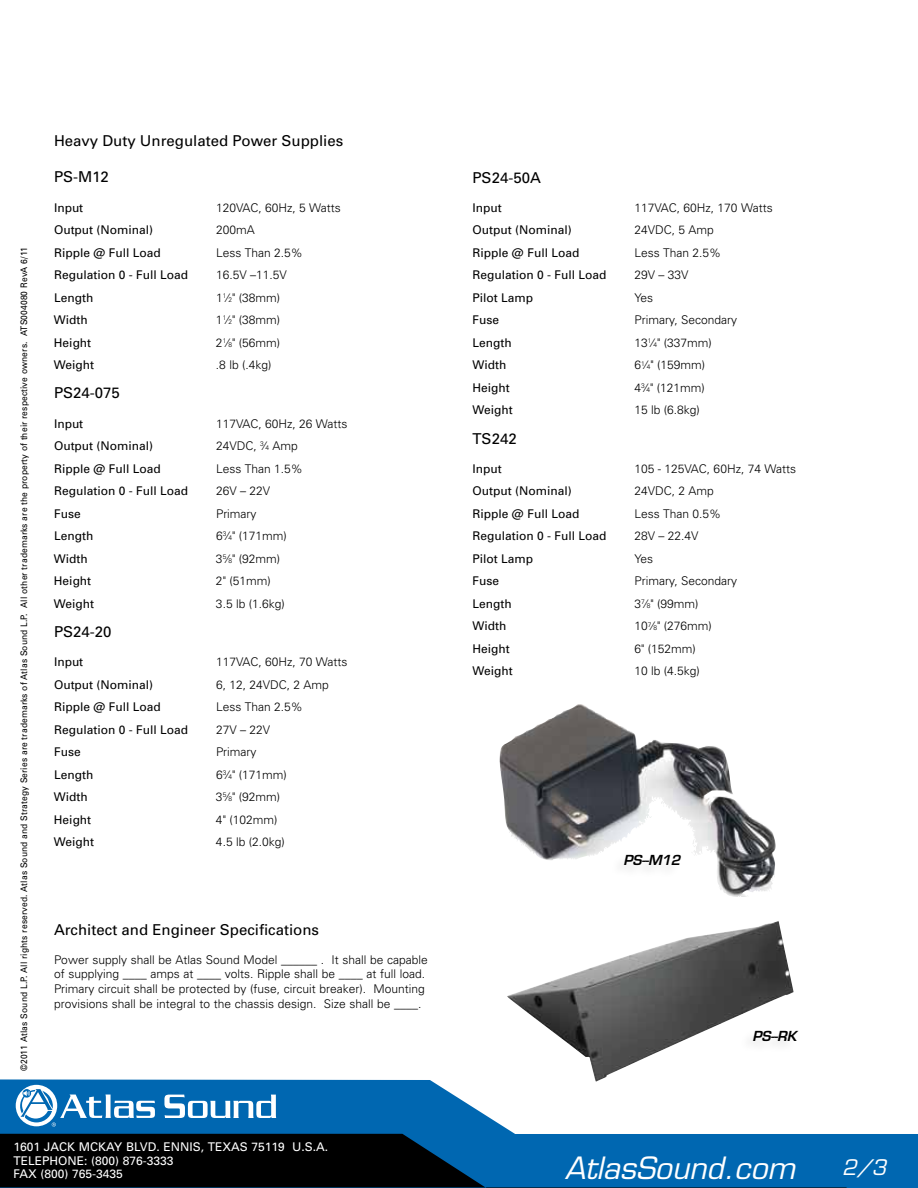
<style>
.page{position:relative;width:918px;height:1188px;background:#fff}
.page>*{position:absolute;margin:0;border:0;box-sizing:border-box;transform-origin:0 0}
.t1{font:italic 30px "Eurostile";color:#fff}
.t2{font:italic 21px "Eurostile";color:#fff}
.t3{font:15px "Univers";color:#000}
.t4{font:italic 600 13.5px "Eurostile";letter-spacing:-.015em;color:#000}
.t5{font:300 12px/14.7px "Univers";color:#000}
.t6{font:12px "Univers";color:#000}
.t7{font:12px/13.5px "Univers";color:#fff}
.t8{font:9px "Univers";letter-spacing:.015em;color:#000;scale:.94 1}
.s1{font-size:6.6px}
</style>
<div class="page">
<svg style="left:0;top:1079px;width:918px;height:109px"></svg>
<svg style="left:0;top:1134px;width:847px;height:54px;background:#003053"></svg>
<svg style="left:164px;top:1095px;width:112px;height:23px"></svg>
<svg style="left:15px;top:1084px;width:43px;height:43px"></svg>
<div style="left:16px;top:1085px;width:41px;height:41px;background:#fff;border-radius:50%"></div>
<svg style="left:19px;top:1087px;width:136px;height:40px"></svg>
<img style="left:499px;top:704px;width:202px;height:156px">
<img style="left:507px;top:921px;width:287px;height:161px">
<div style="left:610px;top:854px;width:71px;height:26px;background:#fcfcfc"></div>
<div style="left:739px;top:1030px;width:59px;height:25px;background:#fcfcfc"></div>
<p class="t8" style="left:19px;top:1071px;width:878px;rotate:-90deg">©2011 Atlas Sound L.P. All rights reserved. Atlas Sound and Strategy Series are trademarks of Atlas Sound L.P. All other trademarks are the property of their respective owners. ATS004080 RevA 6/11</p>
<p class="t3" style="left:54px;top:132px;width:291px">Heavy Duty Unregulated Power Supplies</p>
<p class="t3" style="left:54px;top:168px;width:57px">PS-M12</p>
<p class="t6" style="left:54px;top:200px;width:31px">Input</p>
<p class="t5" style="left:216px;top:200px;width:126px">120VAC, 60Hz, 5 Watts</p>
<p class="t6" style="left:54px;top:223px;width:101px">Output (Nominal)</p>
<p class="t5" style="left:216px;top:222px;width:40px">200mA</p>
<p class="t6" style="left:54px;top:245px;width:108px">Ripple @ Full Load</p>
<p class="t5" style="left:216px;top:245px;width:88px">Less Than 2.5%</p>
<p class="t6" style="left:54px;top:268px;width:136px">Regulation 0 - Full Load</p>
<p class="t5" style="left:216px;top:267px;width:72px">16.5V –11.5V</p>
<p class="t6" style="left:54px;top:290px;width:41px">Length</p>
<p class="t5" style="left:216px;top:290px;width:66px">1<sup>1</sup>⁄<span class="s1">2</span>" (38mm)</p>
<p class="t6" style="left:54px;top:313px;width:35px">Width</p>
<p class="t5" style="left:216px;top:312px;width:66px">1<sup>1</sup>⁄<span class="s1">2</span>" (38mm)</p>
<p class="t6" style="left:54px;top:335px;width:39px">Height</p>
<p class="t5" style="left:216px;top:335px;width:66px">2<sup>1</sup>⁄<span class="s1">8</span>" (56mm)</p>
<p class="t6" style="left:54px;top:358px;width:42px">Weight</p>
<p class="t5" style="left:216px;top:357px;width:57px">.8 lb (.4kg)</p>
<p class="t3" style="left:54px;top:384px;width:67px">PS24-075</p>
<p class="t6" style="left:54px;top:416px;width:31px">Input</p>
<p class="t5" style="left:216px;top:416px;width:133px">117VAC, 60Hz, 26 Watts</p>
<p class="t6" style="left:54px;top:439px;width:101px">Output (Nominal)</p>
<p class="t5" style="left:216px;top:438px;width:83px">24VDC, <sup>3</sup>⁄<span class="s1">4</span> Amp</p>
<p class="t6" style="left:54px;top:461px;width:108px">Ripple @ Full Load</p>
<p class="t5" style="left:216px;top:461px;width:88px">Less Than 1.5%</p>
<p class="t6" style="left:54px;top:484px;width:136px">Regulation 0 - Full Load</p>
<p class="t5" style="left:216px;top:483px;width:56px">26V – 22V</p>
<p class="t6" style="left:54px;top:506px;width:28px">Fuse</p>
<p class="t5" style="left:216px;top:506px;width:42px">Primary</p>
<p class="t6" style="left:54px;top:529px;width:41px">Length</p>
<p class="t5" style="left:216px;top:528px;width:72px">6<sup>3</sup>⁄<span class="s1">4</span>" (171mm)</p>
<p class="t6" style="left:54px;top:551px;width:35px">Width</p>
<p class="t5" style="left:216px;top:551px;width:66px">3<sup>5</sup>⁄<span class="s1">8</span>" (92mm)</p>
<p class="t6" style="left:54px;top:574px;width:39px">Height</p>
<p class="t5" style="left:216px;top:573px;width:56px">2" (51mm)</p>
<p class="t6" style="left:54px;top:596px;width:42px">Weight</p>
<p class="t5" style="left:216px;top:596px;width:70px">3.5 lb (1.6kg)</p>
<p class="t3" style="left:54px;top:623px;width:59px">PS24-20</p>
<p class="t6" style="left:54px;top:655px;width:31px">Input</p>
<p class="t5" style="left:216px;top:654px;width:133px">117VAC, 60Hz, 70 Watts</p>
<p class="t6" style="left:54px;top:677px;width:101px">Output (Nominal)</p>
<p class="t5" style="left:216px;top:677px;width:114px">6, 12, 24VDC, 2 Amp</p>
<p class="t6" style="left:54px;top:700px;width:108px">Ripple @ Full Load</p>
<p class="t5" style="left:216px;top:699px;width:88px">Less Than 2.5%</p>
<p class="t6" style="left:54px;top:722px;width:136px">Regulation 0 - Full Load</p>
<p class="t5" style="left:216px;top:722px;width:56px">27V – 22V</p>
<p class="t6" style="left:54px;top:745px;width:28px">Fuse</p>
<p class="t5" style="left:216px;top:744px;width:42px">Primary</p>
<p class="t6" style="left:54px;top:767px;width:41px">Length</p>
<p class="t5" style="left:216px;top:767px;width:72px">6<sup>3</sup>⁄<span class="s1">4</span>" (171mm)</p>
<p class="t6" style="left:54px;top:790px;width:35px">Width</p>
<p class="t5" style="left:216px;top:789px;width:66px">3<sup>5</sup>⁄<span class="s1">8</span>" (92mm)</p>
<p class="t6" style="left:54px;top:812px;width:39px">Height</p>
<p class="t5" style="left:216px;top:812px;width:63px">4" (102mm)</p>
<p class="t6" style="left:54px;top:835px;width:42px">Weight</p>
<p class="t5" style="left:216px;top:834px;width:70px">4.5 lb (2.0kg)</p>
<p class="t3" style="left:54px;top:921px;width:267px">Architect and Engineer Specifications</p>
<p class="t5" style="left:54px;top:952px;width:375px">Power supply shall be Atlas Sound Model ______ . It shall be capable of supplying ____ amps at ____ volts. Ripple shall be ____ at full load.<br>Primary circuit shall be protected by (fuse, circuit breaker). Mounting provisions shall be integral to the chassis design. Size shall be ____.</p>
<p class="t7" style="left:14px;top:1140px;width:316px">1601 JACK MCKAY BLVD. ENNIS, TEXAS 75119 U.S.A.<br>TELEPHONE: (800) 876-3333<br>FAX (800) 765-3435</p>
<p class="t3" style="left:472px;top:169px;width:70px">PS24-50A</p>
<p class="t6" style="left:472px;top:201px;width:31px">Input</p>
<p class="t5" style="left:634px;top:200px;width:140px">117VAC, 60Hz, 170 Watts</p>
<p class="t6" style="left:472px;top:223px;width:101px">Output (Nominal)</p>
<p class="t5" style="left:634px;top:222px;width:81px">24VDC, 5 Amp</p>
<p class="t6" style="left:472px;top:246px;width:108px">Ripple @ Full Load</p>
<p class="t5" style="left:634px;top:245px;width:88px">Less Than 2.5%</p>
<p class="t6" style="left:472px;top:268px;width:136px">Regulation 0 - Full Load</p>
<p class="t5" style="left:634px;top:267px;width:56px">29V – 33V</p>
<p class="t6" style="left:472px;top:291px;width:62px">Pilot Lamp</p>
<p class="t5" style="left:634px;top:290px;width:20px">Yes</p>
<p class="t6" style="left:472px;top:313px;width:28px">Fuse</p>
<p class="t5" style="left:634px;top:312px;width:104px">Primary, Secondary</p>
<p class="t6" style="left:472px;top:336px;width:41px">Length</p>
<p class="t5" style="left:634px;top:335px;width:79px">13<sup>1</sup>⁄<span class="s1">4</span>" (337mm)</p>
<p class="t6" style="left:472px;top:358px;width:35px">Width</p>
<p class="t5" style="left:634px;top:357px;width:72px">6<sup>1</sup>⁄<span class="s1">4</span>" (159mm)</p>
<p class="t6" style="left:472px;top:381px;width:39px">Height</p>
<p class="t5" style="left:634px;top:380px;width:72px">4<sup>3</sup>⁄<span class="s1">4</span>" (121mm)</p>
<p class="t6" style="left:473px;top:403px;width:42px">Weight</p>
<p class="t5" style="left:635px;top:402px;width:67px">15 lb (6.8kg)</p>
<p class="t3" style="left:472px;top:430px;width:46px">TS242</p>
<p class="t6" style="left:472px;top:462px;width:31px">Input</p>
<p class="t5" style="left:634px;top:461px;width:163px">105 - 125VAC, 60Hz, 74 Watts</p>
<p class="t6" style="left:472px;top:484px;width:101px">Output (Nominal)</p>
<p class="t5" style="left:634px;top:483px;width:81px">24VDC, 2 Amp</p>
<p class="t6" style="left:472px;top:507px;width:108px">Ripple @ Full Load</p>
<p class="t5" style="left:634px;top:506px;width:88px">Less Than 0.5%</p>
<p class="t6" style="left:472px;top:529px;width:136px">Regulation 0 - Full Load</p>
<p class="t5" style="left:634px;top:528px;width:66px">28V – 22.4V</p>
<p class="t6" style="left:472px;top:552px;width:62px">Pilot Lamp</p>
<p class="t5" style="left:634px;top:551px;width:20px">Yes</p>
<p class="t6" style="left:472px;top:574px;width:28px">Fuse</p>
<p class="t5" style="left:634px;top:573px;width:104px">Primary, Secondary</p>
<p class="t6" style="left:472px;top:597px;width:41px">Length</p>
<p class="t5" style="left:634px;top:596px;width:66px">3<sup>7</sup>⁄<span class="s1">8</span>" (99mm)</p>
<p class="t6" style="left:472px;top:619px;width:35px">Width</p>
<p class="t5" style="left:634px;top:618px;width:79px">10<sup>7</sup>⁄<span class="s1">8</span>" (276mm)</p>
<p class="t6" style="left:472px;top:642px;width:39px">Height</p>
<p class="t5" style="left:634px;top:641px;width:63px">6" (152mm)</p>
<p class="t6" style="left:472px;top:664px;width:42px">Weight</p>
<p class="t5" style="left:634px;top:663px;width:67px">10 lb (4.5kg)</p>
<p class="t4" style="left:623px;top:852px;width:58px">PS--M12</p>
<p class="t4" style="left:752px;top:1027px;width:45px">PS--RK</p>
<h1 class="t1" style="left:565px;top:1150px;width:232px">AtlasSound.com</h1>
<h2 class="t2" style="left:842px;top:1155px;width:46px">2/3</h2>
</div>
